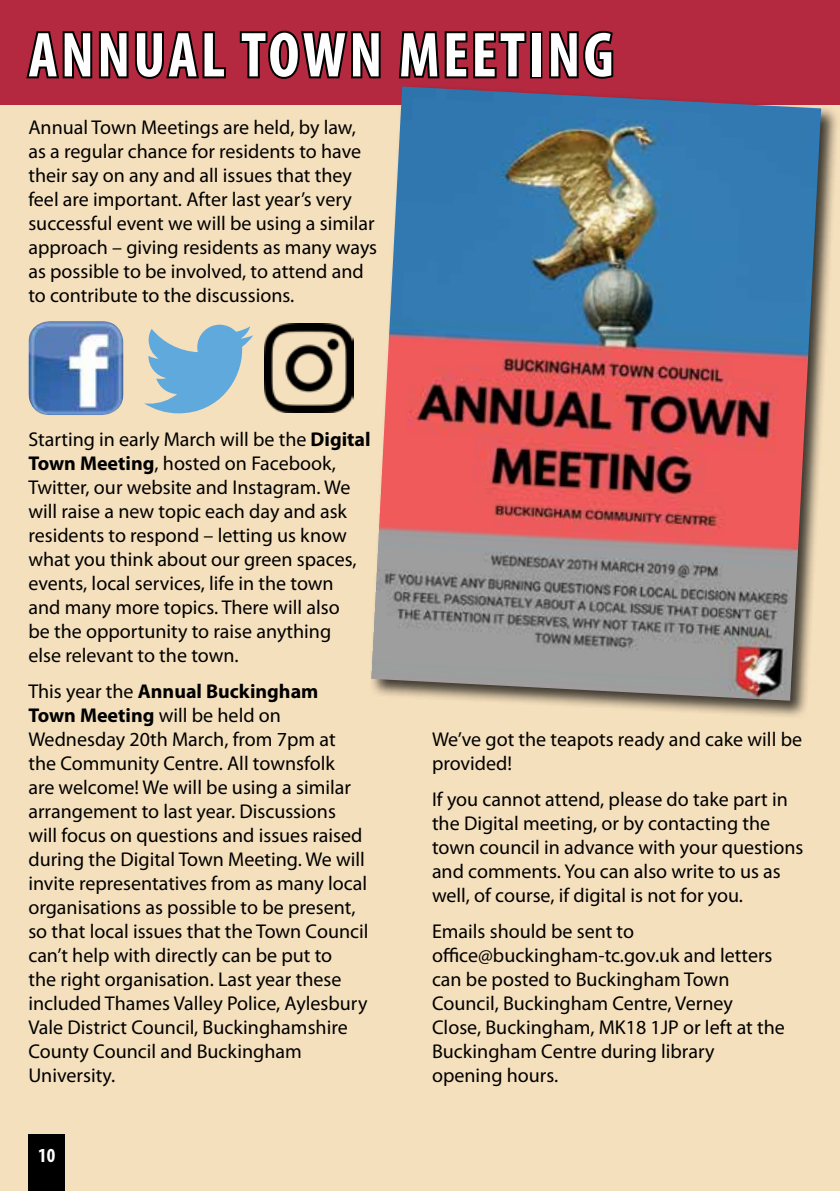
<style>
.page{position:relative;width:840px;height:1191px;background:#fff}
.page>*{position:absolute;margin:0;border:0;box-sizing:border-box;transform-origin:0 0}
.t1{font:700 condensed 64px "Myriad Pro";letter-spacing:.05em;color:#fff}
.t2{font:20px/24px "Myriad Pro";color:#000}
.t3{font:700 condensed 20px "Myriad Pro";color:#fff}
.s1{font-weight:700}
</style>
<div class="page">
<img style="left:839px;top:755px;width:1px;height:436px">
<div style="left:0;top:94px;width:839px;height:1097px;background:#f5e0bd"></div>
<div style="left:0;top:0;width:839px;height:105px;background:#b4293f"></div>
<div style="left:28px;top:1134px;width:37px;height:57px;background:#000"></div>
<svg style="left:26px;top:31px;width:200px;height:48px"></svg>
<svg style="left:239px;top:30px;width:142px;height:49px"></svg>
<svg style="left:399px;top:31px;width:128px;height:48px"></svg>
<div style="left:529px;top:31px;width:13px;height:47px;border:4px solid #000"></div>
<svg style="left:549px;top:30px;width:65px;height:49px"></svg>
<hr style="left:839px;top:0;width:1px;height:105px;background:#000">
<div style="left:368px;top:84px;width:471px;height:635px;background:#000;opacity:.75"></div>
<img style="left:371px;top:86px;width:449px;height:614px">
<img style="left:28px;top:321px;width:95px;height:94px">
<svg style="left:144px;top:325px;width:109px;height:88px"></svg>
<img style="left:264px;top:324px;width:89px;height:88px">
<h1 class="t1" style="left:28px;top:20px;width:586px">ANNUAL TOWN MEETING</h1>
<p class="t2" style="left:28px;top:115px;width:350px">Annual Town Meetings are held, by law, as a regular chance for residents to have their say on any and all issues that they feel are important. After last year’s very successful event we will be using a similar approach – giving residents as many ways as possible to be involved, to attend and to contribute to the discussions.</p>
<p class="t2" style="left:28px;top:427px;width:343px">Starting in early March will be the <span class="s1">Digital Town Meeting</span>, hosted on Facebook, Twitter, our website and Instagram. We will raise a new topic each day and ask residents to respond – letting us know what you think about our green spaces, events, local services, life in the town and many more topics. There will also<br>be the opportunity to raise anything<br>else relevant to the town.</p>
<p class="t2" style="left:28px;top:679px;width:341px">This year the <span class="s1">Annual Buckingham Town Meeting</span> will be held on Wednesday 20th March, from 7pm at<br>the Community Centre. All townsfolk<br>are welcome! We will be using a similar arrangement to last year. Discussions will focus on questions and issues raised during the Digital Town Meeting. We will invite representatives from as many local organisations as possible to be present, so that local issues that the Town Council can’t help with directly can be put to<br>the right organisation. Last year these included Thames Valley Police, Aylesbury Vale District Council, Buckinghamshire County Council and Buckingham University.</p>
<p class="t3" style="left:38px;top:1144px;width:19px">10</p>
<p class="t2" style="left:432px;top:726px;width:371px">We’ve got the teapots ready and cake will be provided!</p>
<p class="t2" style="left:432px;top:786px;width:373px">If you cannot attend, please do take part in the Digital meeting, or by contacting the town council in advance with your questions and comments. You can also write to us as well, of course, if digital is not for you.</p>
<p class="t2" style="left:432px;top:918px;width:354px">Emails should be sent to office@buckingham-tc.gov.uk and letters can be posted to Buckingham Town<br>Council, Buckingham Centre, Verney<br>Close, Buckingham, MK18 1JP or left at the<br>Buckingham Centre during library opening hours.</p>
</div>
